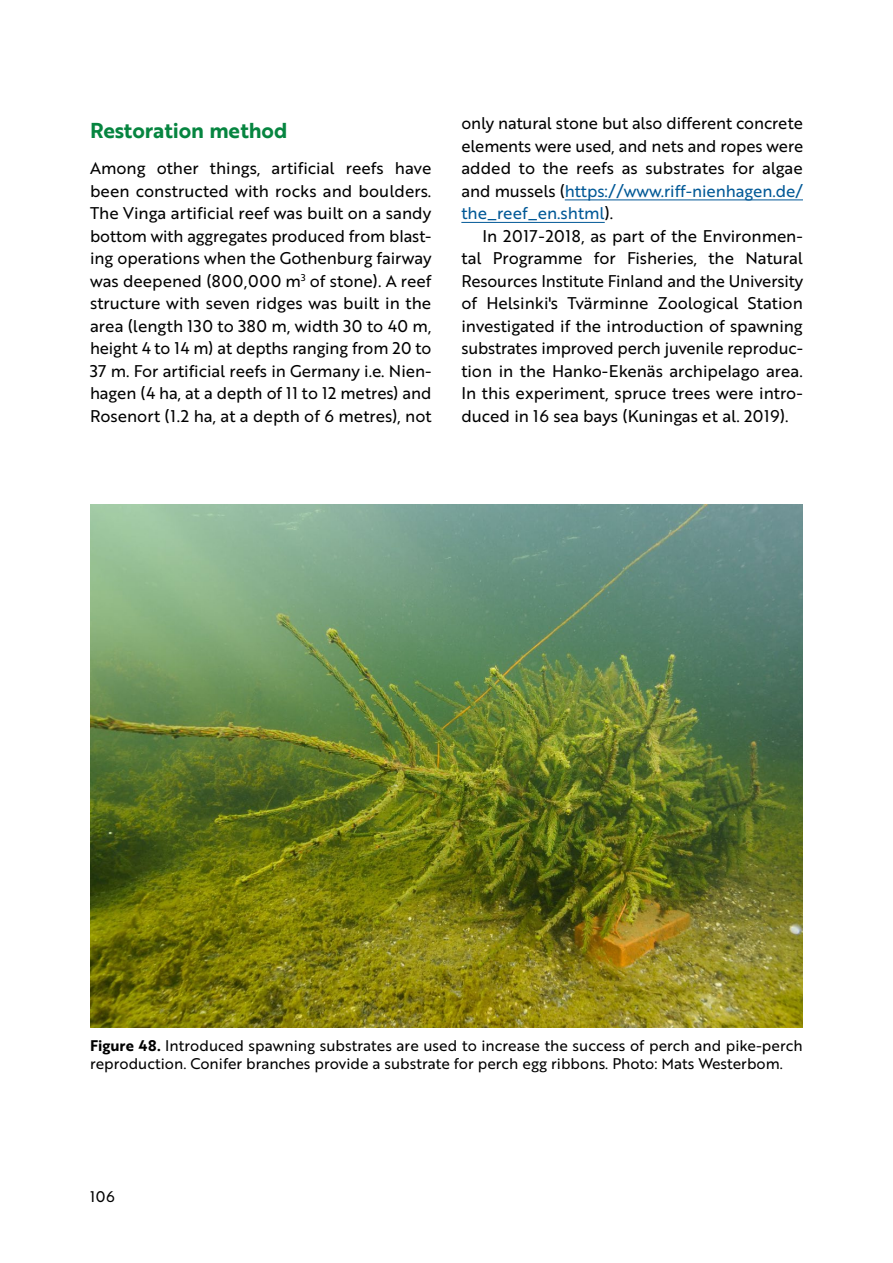
<style>
.page{position:relative;width:893px;height:1263px;background:#fff}
.page>*{position:absolute;margin:0;border:0;box-sizing:border-box;transform-origin:0 0}
.H4_Otsikko_3{font:21px "Brother 1816 Bold";letter-spacing:-.005em;color:#068540}
.Normaali_1_kpl{font:16.5px/22.5px "Brother 1816 Regular";letter-spacing:-.005em;color:#000;text-align:justify}
.Normaali{font:16.5px/22.5px "Brother 1816 Regular";color:#000;text-align:justify}
.Kuvateksti{font:15px/18px "Brother 1816 Regular";color:#000}
.s1{color:#005896}
.s2{font-family:"Brother 1816 Bold"}
</style>
<div class="page">
<hr style="left:565px;top:200px;width:238px;height:1px;background:#005896">
<hr style="left:461px;top:222px;width:144px;height:1px;background:#005896">
<img style="left:90px;top:504px;width:713px;height:524px">
<h4 class="H4_Otsikko_3" style="left:90px;top:115px;width:199px">Restoration method</h4>
<p class="Normaali_1_kpl" style="left:90px;top:156px;width:343px">Among other things, artificial reefs have been constructed with rocks and boulders.<br>The Vinga artificial reef was built on a sandy bottom with aggregates produced from blast&shy;ing operations when the Gothenburg fairway was deepened (800,000 m<sup>3</sup> of stone). A reef structure with seven ridges was built in the area (length 130 to 380 m, width 30 to 40 m, height 4 to 14 m) at depths ranging from 20 to 37 m. For artificial reefs in Germany i.e. Nien&shy;hagen (4 ha, at a depth of 11 to 12 metres) and Rosenort (1.2 ha, at a depth of 6 metres), not</p>
<p class="Normaali_1_kpl" style="left:461px;top:111px;width:343px">only natural stone but also different concrete elements were used, and nets and ropes were added to the reefs as substrates for algae and mussels (<span class="s1">https://www.riff-nienhagen.de/ the_reef_en.shtml</span>).</p>
<p class="Normaali" style="left:461px;top:224px;width:343px;text-indent:21px">In 2017-2018, as part of the Environmen&shy;tal Programme for Fisheries, the Natural Resources Institute Finland and the University of Helsinki's Tvärminne Zoological Station investigated if the introduction of spawning substrates improved perch juvenile reproduc&shy;tion in the Hanko-Ekenäs archipelago area.<br>In this experiment, spruce trees were intro&shy;duced in 16 sea bays (Kuningas et al. 2019).</p>
<p class="Kuvateksti" style="left:90px;top:1036px;width:714px"><span class="s2">Figure 48.</span> Introduced spawning substrates are used to increase the success of perch and pike-perch reproduction. Conifer branches provide a substrate for perch egg ribbons. Photo: Mats Westerbom.</p>
<p class="Kuvateksti" style="left:90px;top:1186px;width:26px">106</p>
</div>
